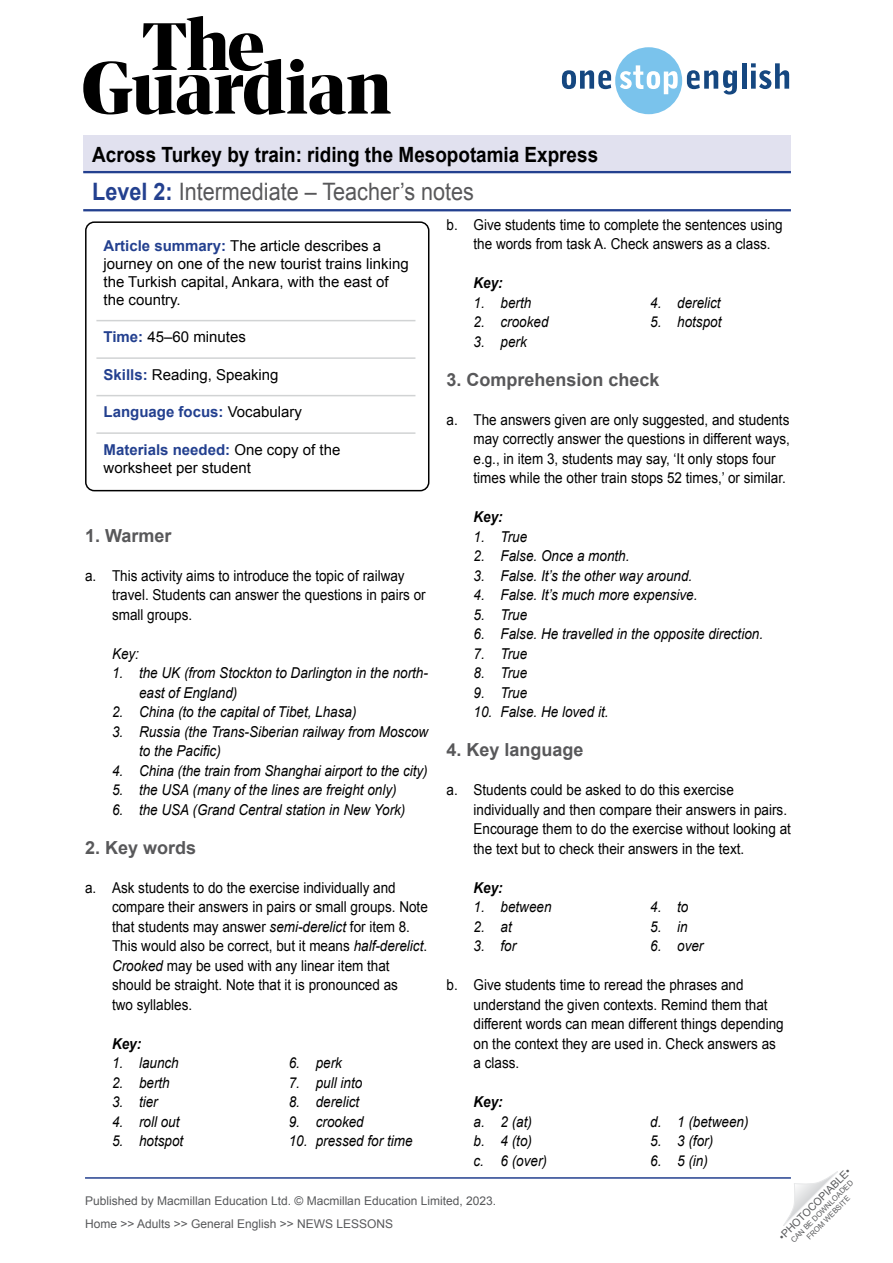
<style>
.page{position:relative;width:893px;height:1263px;background:#fff}
.page>*{position:absolute;margin:0;border:0;box-sizing:border-box;transform-origin:0 0}
.t1{font:24px "Arial";color:#58585a;scale:.9 1}
.t2{font:700 21px "Arial";color:#000;scale:.9 1}
.TN__Title{font:700 18px "Arial";color:#58585a}
.TN__Info_box_-_body{font:15px/19.5px "Arial";color:#000;scale:.9 1}
.TN__Key_body_-_one_c{font:italic 15px/19.5px "Arial";color:#000;scale:.9 1}
.TN__Info_box_-_body-2{font:15px/18px "Arial";color:#000}
.TN__Info_box_-_body-3{font:700 15px "Arial";color:#23408f}
.TN__Key_title{font:italic 700 15px "Arial";color:#000;scale:.9 1}
.TN__Key_title-2{font:italic 15px "Arial";color:#000;scale:.9 1}
.t3{font:12px/23px "Arial";color:#58595b}
.t4{font:10.5px "Arial";color:#58595b}
.t5{font:7.5px/9px "Arial";color:#58595b;text-align:center}
.s1{font-weight:700;color:#23408f}
.s2{font-weight:400;color:#000}
.s3{font-style:italic}
</style>
<div class="page">
<hr style="left:85px;top:1177px;width:706px;height:2px;background:#23408f">
<svg style="left:783px;top:1171px;width:55px;height:55px"></svg>
<div style="left:83px;top:136px;width:708px;height:37px;background:#e1e1ef"></div>
<hr style="left:83px;top:171px;width:708px;height:2px;background:#23408f">
<hr style="left:83px;top:209px;width:708px;height:2px;background:#23408f">
<svg style="left:83px;top:16px;width:308px;height:99px"></svg>
<svg style="left:562px;top:47px;width:175px;height:67px"></svg>
<hr style="left:742px;top:63px;width:4px;height:26px;background:#154780">
<svg style="left:751px;top:63px;width:38px;height:26px"></svg>
<hr style="left:96px;top:320px;width:319px;height:1px;background:#d1d3d4">
<hr style="left:96px;top:357px;width:319px;height:2px;background:#d1d3d4">
<hr style="left:96px;top:395px;width:319px;height:1px;background:#d1d3d4">
<hr style="left:96px;top:432px;width:319px;height:2px;background:#d1d3d4">
<div style="left:85px;top:221px;width:344px;height:270px;border:2px solid #000;border-radius:9px"></div>
<h2 class="t2" style="left:92px;top:141px;width:564px">Across Turkey by train: riding the Mesopotamia Express</h2>
<h1 class="t1" style="left:92px;top:176px;width:426px"><span class="s1">Level 2:</span> Intermediate – Teacher’s notes</h1>
<p class="TN__Info_box_-_body" style="left:473px;top:215px;width:345px;text-indent:-27px">b. Give students time to complete the sentences using the words from task A. Check answers as a class.</p>
<p class="TN__Key_title" style="left:473px;top:273px;width:34px">Key:</p>
<p class="TN__Key_body_-_one_c" style="left:473px;top:293px;width:66px">1. berth</p>
<p class="TN__Key_body_-_one_c" style="left:473px;top:312px;width:85px">2. crooked</p>
<p class="TN__Key_body_-_one_c" style="left:473px;top:332px;width:61px">3. perk</p>
<p class="TN__Info_box_-_body-2" style="left:104px;top:237px;width:307px"><span class="s1">Article summary:</span> The article describes a journey on one of the new tourist trains linking the Turkish capital, Ankara, with the east of the country.</p>
<p class="TN__Info_box_-_body-2" style="left:104px;top:328px;width:144px"><span class="s1">Time:</span> 45–60 minutes</p>
<p class="TN__Info_box_-_body-2" style="left:104px;top:366px;width:177px"><span class="s1">Skills:</span> Reading, Speaking</p>
<p class="TN__Info_box_-_body-3" style="left:104px;top:402px;width:200px">Language focus: <span class="s2">Vocabulary</span></p>
<p class="TN__Info_box_-_body-2" style="left:104px;top:441px;width:238px"><span class="s1">Materials needed:</span> One copy of the worksheet per student</p>
<p class="TN__Key_body_-_one_c" style="left:650px;top:293px;width:80px">4. derelict</p>
<p class="TN__Key_body_-_one_c" style="left:650px;top:312px;width:81px">5. hotspot</p>
<p class="TN__Title" style="left:446px;top:367px;width:215px">3. Comprehension check</p>
<p class="TN__Info_box_-_body" style="left:473px;top:410px;width:353px;text-indent:-27px">a. The answers given are only suggested, and students may correctly answer the questions in different ways, e.g., in item 3, students may say, ‘It only stops four times while the other train stops 52 times,’ or similar.</p>
<p class="TN__Key_title" style="left:473px;top:507px;width:34px">Key:</p>
<p class="TN__Key_body_-_one_c" style="left:473px;top:527px;width:61px">1. True</p>
<p class="TN__Key_body_-_one_c" style="left:473px;top:546px;width:175px">2. False. Once a month.</p>
<p class="TN__Key_body_-_one_c" style="left:473px;top:566px;width:245px">3. False. It’s the other way around.</p>
<p class="TN__Key_body_-_one_c" style="left:473px;top:585px;width:250px">4. False. It’s much more expensive.</p>
<p class="TN__Key_body_-_one_c" style="left:473px;top:605px;width:61px">5. True</p>
<p class="TN__Key_body_-_one_c" style="left:473px;top:624px;width:323px">6. False. He travelled in the opposite direction.</p>
<p class="TN__Key_body_-_one_c" style="left:473px;top:644px;width:61px">7. True</p>
<p class="TN__Key_body_-_one_c" style="left:473px;top:663px;width:61px">8. True</p>
<p class="TN__Key_body_-_one_c" style="left:473px;top:683px;width:61px">9. True</p>
<p class="TN__Key_body_-_one_c" style="left:473px;top:702px;width:152px">10. False. He loved it.</p>
<p class="TN__Title" style="left:446px;top:738px;width:139px">4. Key language</p>
<p class="TN__Info_box_-_body" style="left:473px;top:780px;width:354px;text-indent:-27px">a. Students could be asked to do this exercise individually and then compare their answers in pairs.<br>Encourage them to do the exercise without looking at the text but to check their answers in the text.</p>
<p class="TN__Key_title" style="left:473px;top:878px;width:34px">Key:</p>
<p class="TN__Key_body_-_one_c" style="left:473px;top:897px;width:88px">1. between</p>
<p class="TN__Key_body_-_one_c" style="left:473px;top:917px;width:44px">2. at</p>
<p class="TN__Key_body_-_one_c" style="left:473px;top:936px;width:49px">3. for</p>
<p class="TN__Title" style="left:85px;top:523px;width:88px">1. Warmer</p>
<p class="TN__Info_box_-_body" style="left:112px;top:566px;width:350px;text-indent:-27px">a. This activity aims to introduce the topic of railway travel. Students can answer the questions in pairs or small groups.</p>
<p class="TN__Key_title-2" style="left:112px;top:644px;width:32px">Key:</p>
<p class="TN__Key_body_-_one_c" style="left:139px;top:663px;width:322px;text-indent:-27px">1. the UK (from Stockton to Darlington in the north&shy;east of England)</p>
<p class="TN__Key_body_-_one_c" style="left:112px;top:702px;width:273px">2. China (to the capital of Tibet, Lhasa)</p>
<p class="TN__Key_body_-_one_c" style="left:139px;top:722px;width:323px;text-indent:-27px">3. Russia (the Trans-Siberian railway from Moscow to the Pacific)</p>
<p class="TN__Key_body_-_one_c" style="left:112px;top:761px;width:352px">4. China (the train from Shanghai airport to the city)</p>
<p class="TN__Key_body_-_one_c" style="left:112px;top:780px;width:318px">5. the USA (many of the lines are freight only)</p>
<p class="TN__Key_body_-_one_c" style="left:112px;top:800px;width:327px">6. the USA (Grand Central station in New York)</p>
<p class="TN__Title" style="left:85px;top:835px;width:113px">2. Key words</p>
<p class="TN__Info_box_-_body" style="left:112px;top:878px;width:352px;text-indent:-27px">a. Ask students to do the exercise individually and compare their answers in pairs or small groups. Note that students may answer <span class="s3">semi-derelict</span> for item 8.<br>This would also be correct, but it means <span class="s3">half-derelict</span>.<br><span class="s3">Crooked</span> may be used with any linear item that should be straight. Note that it is pronounced as<br>two syllables.</p>
<p class="TN__Key_title" style="left:112px;top:1034px;width:34px">Key:</p>
<p class="TN__Key_body_-_one_c" style="left:112px;top:1053px;width:76px">1. launch</p>
<p class="TN__Key_body_-_one_c" style="left:112px;top:1073px;width:66px">2. berth</p>
<p class="TN__Key_body_-_one_c" style="left:112px;top:1092px;width:52px">3. tier</p>
<p class="TN__Key_body_-_one_c" style="left:112px;top:1112px;width:77px">4. roll out</p>
<p class="TN__Key_body_-_one_c" style="left:112px;top:1131px;width:81px">5. hotspot</p>
<p class="TN__Key_body_-_one_c" style="left:650px;top:897px;width:44px">4. to</p>
<p class="TN__Key_body_-_one_c" style="left:650px;top:917px;width:43px">5. in</p>
<p class="TN__Key_body_-_one_c" style="left:650px;top:936px;width:61px">6. over</p>
<p class="TN__Info_box_-_body" style="left:473px;top:975px;width:346px;text-indent:-27px">b. Give students time to reread the phrases and understand the given contexts. Remind them that different words can mean different things depending on the context they are used in. Check answers as a class.</p>
<p class="TN__Key_title" style="left:473px;top:1092px;width:34px">Key:</p>
<p class="TN__Key_body_-_one_c" style="left:473px;top:1112px;width:67px">a. 2 (at)</p>
<p class="TN__Key_body_-_one_c" style="left:473px;top:1131px;width:67px">b. 4 (to)</p>
<p class="TN__Key_body_-_one_c" style="left:473px;top:1151px;width:83px">c. 6 (over)</p>
<p class="TN__Key_body_-_one_c" style="left:289px;top:1053px;width:61px">6. perk</p>
<p class="TN__Key_body_-_one_c" style="left:289px;top:1073px;width:83px">7. pull into</p>
<p class="TN__Key_body_-_one_c" style="left:289px;top:1092px;width:80px">8. derelict</p>
<p class="TN__Key_body_-_one_c" style="left:289px;top:1112px;width:85px">9. crooked</p>
<p class="TN__Key_body_-_one_c" style="left:289px;top:1131px;width:139px">10. pressed for time</p>
<p class="TN__Key_body_-_one_c" style="left:650px;top:1112px;width:111px">d. 1 (between)</p>
<p class="TN__Key_body_-_one_c" style="left:650px;top:1131px;width:72px">5. 3 (for)</p>
<p class="TN__Key_body_-_one_c" style="left:650px;top:1151px;width:66px">6. 5 (in)</p>
<p class="t4" style="left:776px;top:1233px;width:99px;rotate:-45deg">•PHOTOCOPIABLE•</p>
<p class="t5" style="left:789px;top:1238px;width:86px;rotate:-45deg">CAN BE DOWNLOADED<br>FROM WEBSITE</p>
<p class="t3" style="left:85px;top:1189px;width:413px">Published by Macmillan Education Ltd. © Macmillan Education Limited, 2023.<br>Home &gt;&gt; Adults &gt;&gt; General English &gt;&gt; NEWS LESSONS</p>
</div>
